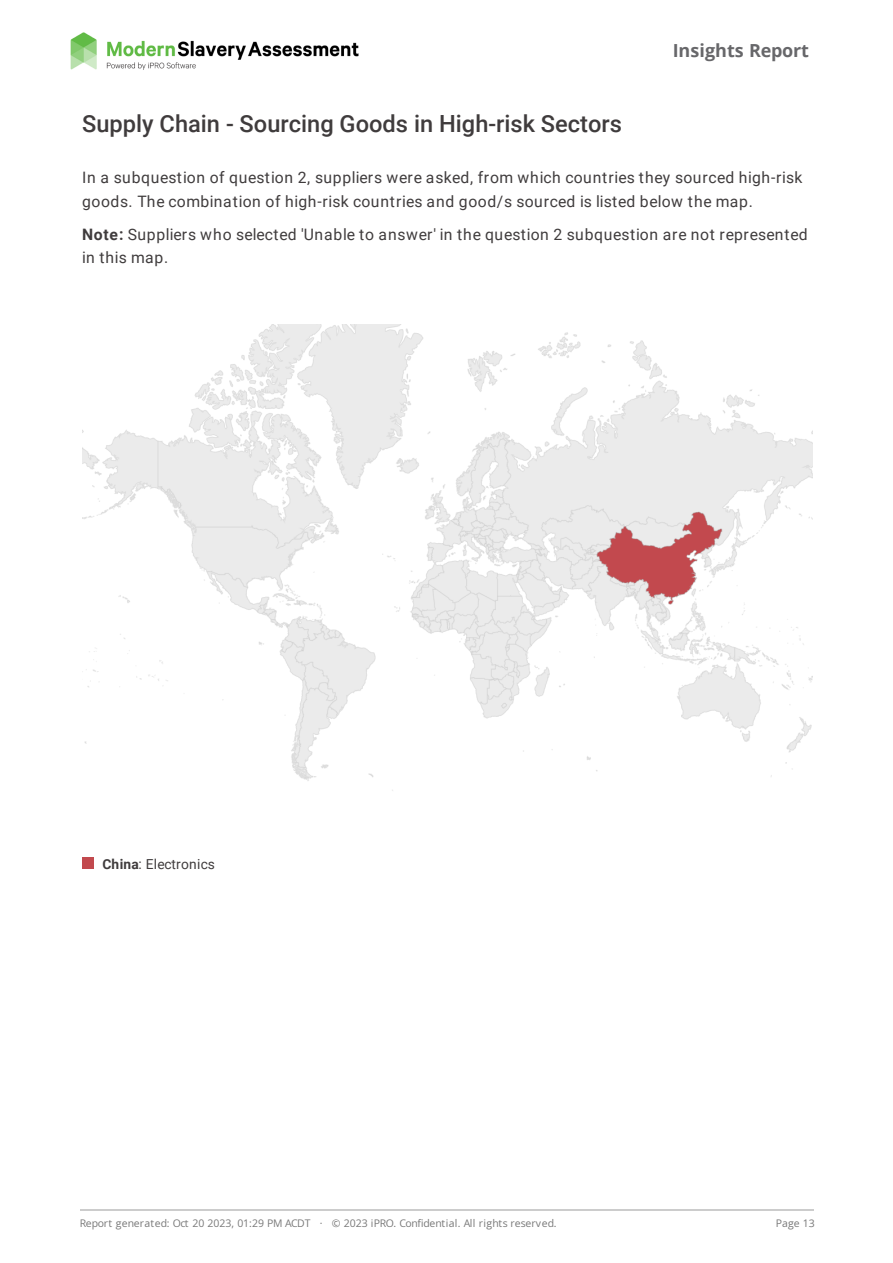
<style>
.page{position:relative;width:893px;height:1263px;background:#fff}
.page>*{position:absolute;margin:0;border:0;box-sizing:border-box;transform-origin:0 0}
.t1{font:500 23.7px "Roboto";color:rgb(35 31 32/.87)}
.t2{font:700 18px "Open Sans";letter-spacing:-.005em;color:#67676a}
.t3{font:15.75px/23.7px "Roboto";letter-spacing:.035em;color:rgb(35 31 32/.87)}
.t4{font:13.8px "Roboto";letter-spacing:.02em;color:rgb(35 31 32/.87)}
.t5{font:10.5px "Open Sans";color:#787878}
.s1{font-weight:700}
</style>
<div class="page">
<hr style="left:81px;top:1209px;width:733px;height:2px;background:#ccc">
<img style="left:82px;top:324px;width:731px;height:545px">
<div style="left:82px;top:858px;width:11px;height:11px;background:#c2494e"></div>
<img style="left:70px;top:32px;width:289px;height:38px">
<p class="t2" style="left:673px;top:38px;width:138px">Insights Report</p>
<h1 class="t1" style="left:82px;top:107px;width:541px">Supply Chain - Sourcing Goods in High-risk Sectors</h1>
<p class="t3" style="left:82px;top:165px;width:722px">In a subquestion of question 2, suppliers were asked, from which countries they sourced high-risk goods. The combination of high-risk countries and good/s sourced is listed below the map.</p>
<p class="t3" style="left:82px;top:222px;width:727px"><span class="s1">Note:</span> Suppliers who selected 'Unable to answer' in the question 2 subquestion are not represented in this map.</p>
<p class="t4" style="left:102px;top:854px;width:114px"><span class="s1">China</span>: Electronics</p>
<p class="t5" style="left:80px;top:1216px;width:478px">Report generated: Oct 20 2023, 01:29 PM ACDT · © 2023 iPRO. Confidential. All rights reserved.</p>
<p class="t5" style="left:776px;top:1216px;width:40px">Page 13</p>
</div>
